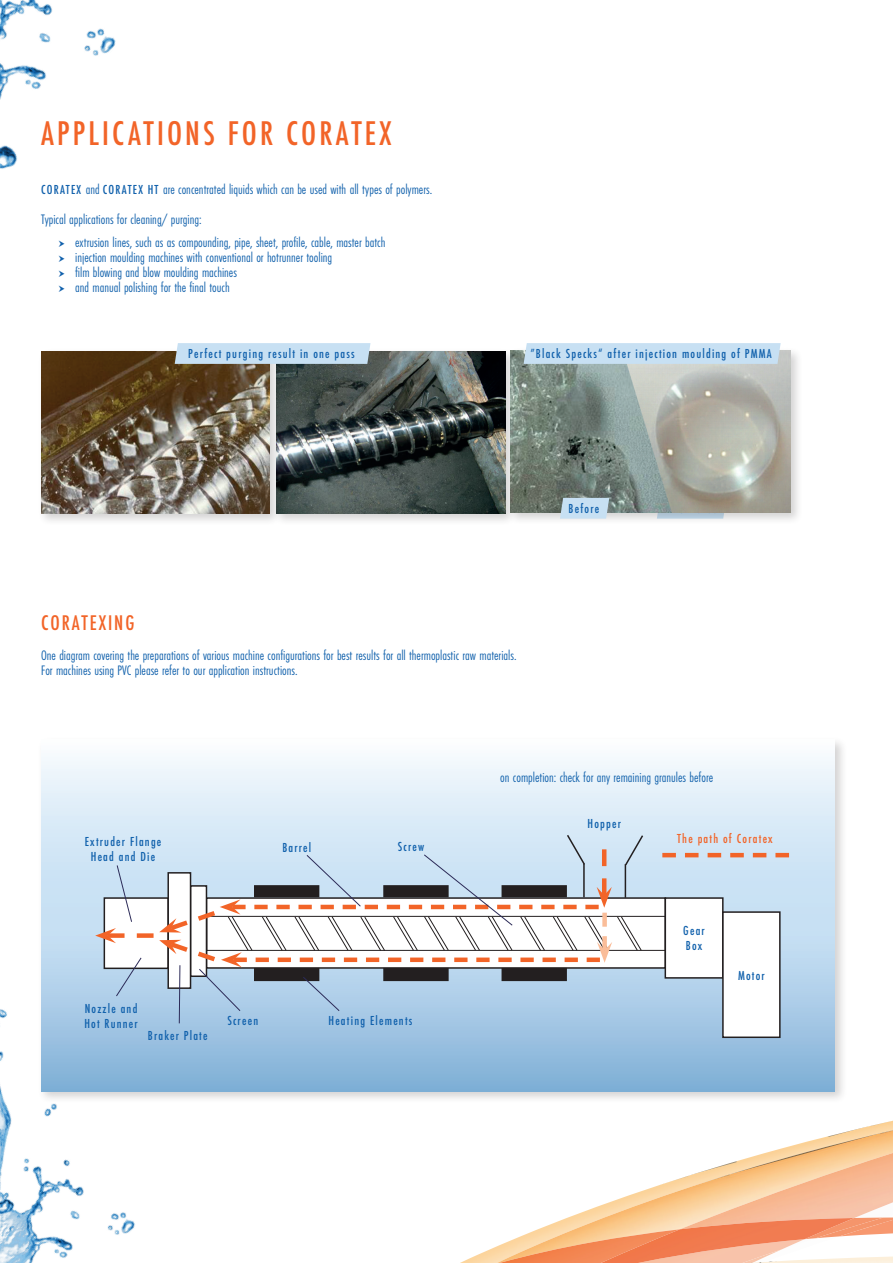
<style>
.page{position:relative;width:893px;height:1263px;background:#fff}
.page>*{position:absolute;margin:0;border:0;box-sizing:border-box;transform-origin:0 0}
.t1{font:500 condensed 31.5px "Futura";letter-spacing:.1em;color:#f26428}
.t2{font:500 condensed 19.5px "Futura";letter-spacing:.1em;color:#f26428}
.t3{font:14.25px/15px "Futura PT Cond";color:#1161ac}
.t4{font:500 condensed 12px/15px "Futura";letter-spacing:.1em;color:#1161ac}
.t5{font:500 condensed 12px "Futura";letter-spacing:.1em;color:#f26428}
.s1{font-family:"Futura";font-weight:500;font-stretch:condensed;font-size:12px}
</style>
<div class="page">
<img style="left:460px;top:1246px;width:37px;height:17px">
<img style="left:497px;top:1133px;width:342px;height:130px">
<img style="left:680px;top:1153px;width:159px;height:65px">
<img style="left:499px;top:1229px;width:102px;height:34px">
<svg style="left:839px;top:1120px;width:54px;height:97px;background:#f8c8a2"></svg>
<img style="left:883px;top:1217px;width:10px;height:17px">
<img style="left:805px;top:1217px;width:78px;height:19px">
<img style="left:601px;top:1218px;width:253px;height:45px">
<img style="left:761px;top:1256px;width:132px;height:7px">
<svg style="left:749px;top:1262px;width:15px;height:1px"></svg>
<img style="left:0;top:1009px;width:135px;height:254px">
<img style="left:0;top:0;width:116px;height:169px">
<div style="left:272px;top:348px;width:246px;height:178px;background:#231f20;opacity:.2"></div>
<img style="left:282px;top:351px;width:223px;height:163px">
<div style="left:37px;top:348px;width:245px;height:178px;background:#231f20;opacity:.2"></div>
<img style="left:41px;top:351px;width:229px;height:163px">
<div style="left:507px;top:347px;width:296px;height:178px;background:#231f20;opacity:.2"></div>
<img style="left:510px;top:351px;width:281px;height:162px">
<div style="left:175px;top:343px;width:195px;height:21px;background:#c7e0f3"></div>
<div style="left:524px;top:343px;width:257px;height:21px;background:#c7e0f3"></div>
<svg style="left:560px;top:498px;width:49px;height:21px"></svg>
<div style="left:37px;top:736px;width:810px;height:368px;background:#231f20;opacity:.2"></div>
<svg style="left:41px;top:740px;width:794px;height:351px;background:#c3dbee"></svg>
<div style="left:206px;top:898px;width:459px;height:70px;background:#fff"></div>
<div style="left:665px;top:898px;width:58px;height:80px;background:#fff"></div>
<div style="left:665px;top:897px;width:59px;height:82px;border:2px solid #231f20"></div>
<div style="left:723px;top:912px;width:57px;height:125px;background:#fff"></div>
<div style="left:722px;top:911px;width:59px;height:127px;border:2px solid #231f20"></div>
<svg style="left:662px;top:853px;width:127px;height:4px"></svg>
<svg style="left:95px;top:833px;width:550px;height:191px"></svg>
<h1 class="t1" style="left:41px;top:113px;width:351px">APPLICATIONS FOR CORATEX</h1>
<p class="t3" style="left:41px;top:175px;width:393px;line-height:30px"><span class="s1">CORATEX</span> and <span class="s1">CORATEX HT</span> are concentrated liquids which can be used with all types of polymers.<br>Typical applications for cleaning/ purging:</p>
<p class="t3" style="left:75px;top:235px;width:312px">extrusion lines, such as as compounding, pipe, sheet, profile, cable, master batch injection moulding machines with conventional or hotrunner tooling<br>film blowing and blow moulding machines<br>and manual polishing for the final touch</p>
<p class="t4" style="left:188px;top:347px;width:168px">Perfect purging result in one pass</p>
<p class="t4" style="left:530px;top:347px;width:243px">”Black Specks“ after injection moulding of PMMA</p>
<h2 class="t2" style="left:41px;top:610px;width:95px">CORATEXING</h2>
<p class="t3" style="left:41px;top:648px;width:477px">One diagram covering the preparations of various machine configurations for best results for all thermoplastic raw materials.<br>For machines using PVC please refer to our application instructions.</p>
<p class="t4" style="left:569px;top:501px;width:32px">Before</p>
<p class="t3" style="left:500px;top:770px;width:214px">on completion: check for any remaining granules before</p>
<p class="t4" style="left:85px;top:834px;width:78px;text-align:center">Extruder Flange<br>Head and Die</p>
<p class="t4" style="left:282px;top:840px;width:30px">Barrel</p>
<p class="t4" style="left:398px;top:839px;width:28px">Screw</p>
<p class="t4" style="left:84px;top:1001px;width:55px">Nozzle and<br>Hot Runner</p>
<p class="t4" style="left:148px;top:1028px;width:61px">Braker Plate</p>
<p class="t4" style="left:227px;top:1013px;width:32px">Screen</p>
<p class="t4" style="left:329px;top:1013px;width:85px">Heating Elements</p>
<p class="t4" style="left:588px;top:816px;width:35px">Hopper</p>
<p class="t5" style="left:677px;top:831px;width:97px">The path of Coratex</p>
<p class="t4" style="left:683px;top:923px;width:23px">Gear<br>Box</p>
<p class="t4" style="left:738px;top:968px;width:28px">Motor</p>
</div>
